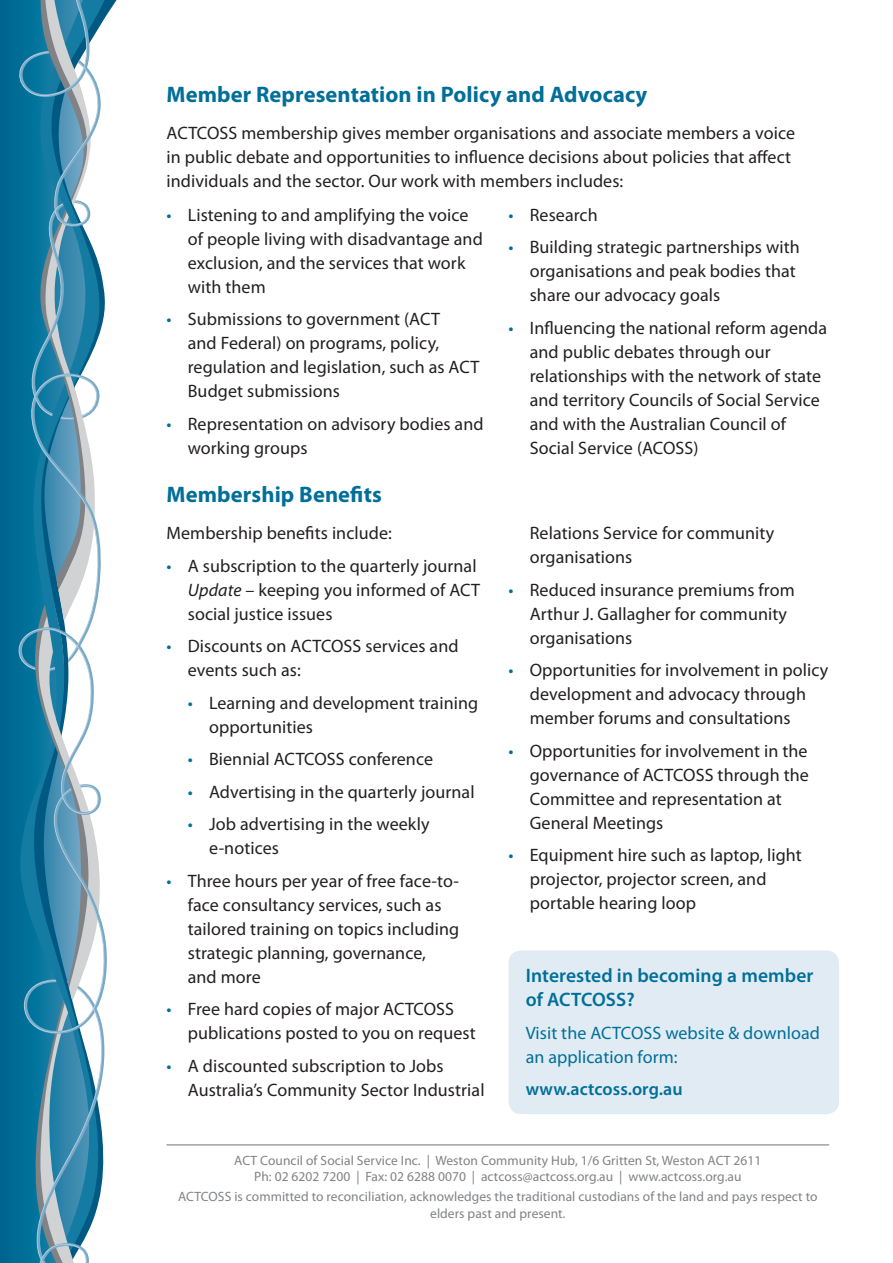
<style>
.page{position:relative;width:893px;height:1263px;background:#fff}
.page>*{position:absolute;margin:0;border:0;box-sizing:border-box;transform-origin:0 0}
.t1{font:700 22.5px "Myriad Pro";letter-spacing:.005em;color:#016f98}
.t2{font:600 19.5px/24px "Myriad Pro";letter-spacing:.005em;color:#016f98}
.t3{font:18px/24px "Myriad Pro";letter-spacing:.005em;color:#231f20}
.t4{font:18px/24px "Myriad Pro";letter-spacing:.005em;color:#016f98}
.t5{font:600 18px "Myriad Pro";letter-spacing:.005em;color:#016f98}
.t6{font:13.5px/16.2px "Myriad Pro";letter-spacing:.005em;color:#808285;text-align:center}
.s1{color:#016f98}
.s2{font-style:italic}
</style>
<div class="page">
<div style="left:0;top:0;width:18px;height:1263px;background:#006892"></div>
<svg style="left:18px;top:0;width:88px;height:1263px;background:#1c7da2"></svg>
<svg style="left:27px;top:0;width:78px;height:1263px"></svg>
<div style="left:508px;top:950px;width:331px;height:164px;background:#e0ebf3;border-radius:13px"></div>
<hr style="left:167px;top:1144px;width:662px;height:1px;background:#808285">
<p class="t1" style="left:167px;top:80px;width:482px">Member Representation in Policy and Advocacy</p>
<p class="t3" style="left:167px;top:120px;width:630px">ACTCOSS membership gives member organisations and associate members a voice in public debate and opportunities to influence decisions about policies that affect individuals and the sector. Our work with members includes:</p>
<p class="t3" style="left:188px;top:203px;width:297px;text-indent:-21px"><span class="s1">•</span> Listening to and amplifying the voice of people living with disadvantage and exclusion, and the services that work with them</p>
<p class="t3" style="left:188px;top:307px;width:293px;text-indent:-21px"><span class="s1">•</span> Submissions to government (ACT<br>and Federal) on programs, policy, regulation and legislation, such as ACT<br>Budget submissions</p>
<p class="t3" style="left:188px;top:411px;width:297px;text-indent:-21px"><span class="s1">•</span> Representation on advisory bodies and working groups</p>
<p class="t1" style="left:167px;top:480px;width:217px">Membership Benefits</p>
<p class="t3" style="left:167px;top:521px;width:227px">Membership benefits include:</p>
<p class="t3" style="left:188px;top:553px;width:294px;text-indent:-21px"><span class="s1">•</span> A subscription to the quarterly journal<br><span class="s2">Update</span> – keeping you informed of ACT social justice issues</p>
<p class="t3" style="left:188px;top:634px;width:272px;text-indent:-21px"><span class="s1">•</span> Discounts on ACTCOSS services and events such as:</p>
<p class="t3" style="left:209px;top:690px;width:271px;text-indent:-21px"><span class="s1">•</span> Learning and development training opportunities</p>
<p class="t3" style="left:188px;top:747px;width:247px"><span class="s1">•</span> Biennial ACTCOSS conference</p>
<p class="t3" style="left:188px;top:779px;width:288px"><span class="s1">•</span> Advertising in the quarterly journal</p>
<p class="t3" style="left:209px;top:812px;width:222px;text-indent:-21px"><span class="s1">•</span> Job advertising in the weekly e-notices</p>
<p class="t3" style="left:188px;top:868px;width:273px;text-indent:-21px"><span class="s1">•</span> Three hours per year of free face-to&shy;face consultancy services, such as tailored training on topics including strategic planning, governance, and more</p>
<p class="t3" style="left:188px;top:997px;width:289px;text-indent:-21px"><span class="s1">•</span> Free hard copies of major ACTCOSS publications posted to you on request</p>
<p class="t3" style="left:188px;top:1053px;width:298px;text-indent:-21px"><span class="s1">•</span> A discounted subscription to Jobs<br>Australia’s Community Sector Industrial</p>
<p class="t3" style="left:508px;top:202px;width:91px"><span class="s1">•</span> Research</p>
<p class="t3" style="left:530px;top:235px;width:271px;text-indent:-21px"><span class="s1">•</span> Building strategic partnerships with organisations and peak bodies that share our advocacy goals</p>
<p class="t3" style="left:530px;top:315px;width:299px;text-indent:-21px"><span class="s1">•</span> Influencing the national reform agenda and public debates through our relationships with the network of state and territory Councils of Social Service and with the Australian Council of Social Service (ACOSS)</p>
<p class="t3" style="left:530px;top:521px;width:246px">Relations Service for community organisations</p>
<p class="t3" style="left:530px;top:577px;width:266px;text-indent:-21px"><span class="s1">•</span> Reduced insurance premiums from<br>Arthur J. Gallagher for community organisations</p>
<p class="t3" style="left:530px;top:658px;width:300px;text-indent:-21px"><span class="s1">•</span> Opportunities for involvement in policy development and advocacy through member forums and consultations</p>
<p class="t3" style="left:530px;top:738px;width:281px;text-indent:-21px"><span class="s1">•</span> Opportunities for involvement in the governance of ACTCOSS through the<br>Committee and representation at<br>General Meetings</p>
<p class="t3" style="left:530px;top:843px;width:274px;text-indent:-21px"><span class="s1">•</span> Equipment hire such as laptop, light projector, projector screen, and portable hearing loop</p>
<p class="t2" style="left:526px;top:963px;width:289px">Interested in becoming a member of ACTCOSS?</p>
<p class="t4" style="left:526px;top:1020px;width:296px">Visit the ACTCOSS website &amp; download an application form:</p>
<p class="t5" style="left:526px;top:1077px;width:158px">www.actcoss.org.au</p>
<p class="t6" style="left:234px;top:1152px;width:529px">ACT Council of Social Service Inc. | Weston Community Hub, 1/6 Gritten St, Weston ACT 2611<br>Ph: 02 6202 7200 | Fax: 02 6288 0070 | actcoss@actcoss.org.au | www.actcoss.org.au</p>
<p class="t6" style="left:178px;top:1188px;width:641px">ACTCOSS is committed to reconciliation, acknowledges the traditional custodians of the land and pays respect to elders past and present.</p>
</div>
